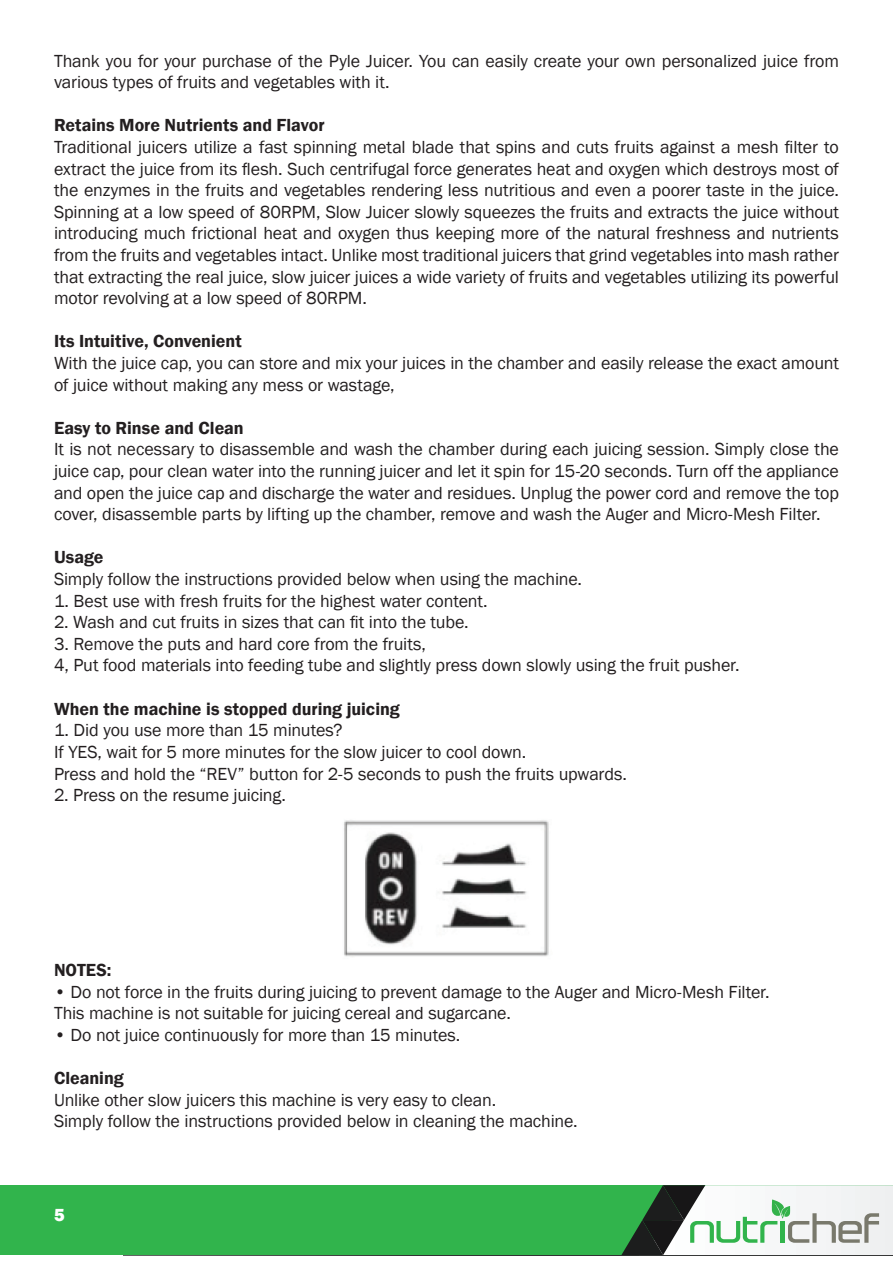
<style>
.page{position:relative;width:893px;height:1263px;background:#fff}
.page>*{position:absolute;margin:0;border:0;box-sizing:border-box;transform-origin:0 0}
.t1{font:18px/21.6px "Franklin Gothic";letter-spacing:-.01em;color:#231f20}
.t2{font:600 18px "Franklin Gothic";color:#231f20}
.t3{font:800 18px "Franklin Gothic";color:#fff}
</style>
<div class="page">
<div style="left:0;top:1185px;width:893px;height:70px;background:#31b44c"></div>
<svg style="left:621px;top:1185px;width:272px;height:70px;background:#b1c5b6"></svg>
<img style="left:344px;top:820px;width:205px;height:137px">
<p class="t1" style="left:54px;top:50px;width:786px">Thank you for your purchase of the Pyle Juicer. You can easily create your own personalized juice from various types of fruits and vegetables with it.</p>
<p class="t2" style="left:54px;top:114px;width:272px">Retains More Nutrients and Flavor</p>
<p class="t1" style="left:54px;top:137px;width:786px;text-align:justify">Traditional juicers utilize a fast spinning metal blade that spins and cuts fruits against a mesh filter to extract the juice from its flesh. Such centrifugal force generates heat and oxygen which destroys most of the enzymes in the fruits and vegetables rendering less nutritious and even a poorer taste in the juice.<br>Spinning at a low speed of 80RPM, Slow Juicer slowly squeezes the fruits and extracts the juice without introducing much frictional heat and oxygen thus keeping more of the natural freshness and nutrients from the fruits and vegetables intact. Unlike most traditional juicers that grind vegetables into mash rather that extracting the real juice, slow juicer juices a wide variety of fruits and vegetables utilizing its powerful motor revolving at a low speed of 80RPM.</p>
<p class="t2" style="left:54px;top:330px;width:189px">Its Intuitive, Convenient</p>
<p class="t1" style="left:54px;top:353px;width:786px">With the juice cap, you can store and mix your juices in the chamber and easily release the exact amount of juice without making any mess or wastage,</p>
<p class="t2" style="left:54px;top:417px;width:191px">Easy to Rinse and Clean</p>
<p class="t1" style="left:54px;top:439px;width:786px;text-align:justify">It is not necessary to disassemble and wash the chamber during each juicing session. Simply close the juice cap, pour clean water into the running juicer and let it spin for 15-20 seconds. Turn off the appliance and open the juice cap and discharge the water and residues. Unplug the power cord and remove the top cover, disassemble parts by lifting up the chamber, remove and wash the Auger and Micro-Mesh Filter.</p>
<p class="t2" style="left:54px;top:546px;width:51px">Usage</p>
<p class="t1" style="left:54px;top:569px;width:530px">Simply follow the instructions provided below when using the machine.</p>
<p class="t1" style="left:54px;top:590px;width:435px">1. Best use with fresh fruits for the highest water content.</p>
<p class="t1" style="left:54px;top:612px;width:416px">2. Wash and cut fruits in sizes that can fit into the tube.</p>
<p class="t1" style="left:54px;top:633px;width:687px">3. Remove the puts and hard core from the fruits,<br>4, Put food materials into feeding tube and slightly press down slowly using the fruit pusher.</p>
<p class="t2" style="left:54px;top:698px;width:347px">When the machine is stopped during juicing</p>
<p class="t1" style="left:54px;top:720px;width:574px">1. Did you use more than 15 minutes?<br>If YES, wait for 5 more minutes for the slow juicer to cool down.<br>Press and hold the “REV” button for 2-5 seconds to push the fruits upwards.</p>
<p class="t1" style="left:54px;top:785px;width:233px">2. Press on the resume juicing.</p>
<p class="t2" style="left:54px;top:959px;width:59px">NOTES:</p>
<p class="t1" style="left:54px;top:981px;width:717px">• Do not force in the fruits during juicing to prevent damage to the Auger and Micro-Mesh Filter.<br>This machine is not suitable for juicing cereal and sugarcane.</p>
<p class="t1" style="left:54px;top:1024px;width:408px">• Do not juice continuously for more than 15 minutes.</p>
<p class="t2" style="left:54px;top:1067px;width:71px">Cleaning</p>
<p class="t1" style="left:54px;top:1089px;width:525px">Unlike other slow juicers this machine is very easy to clean.<br>Simply follow the instructions provided below in cleaning the machine.</p>
<p class="t3" style="left:54px;top:1204px;width:12px">5</p>
</div>
